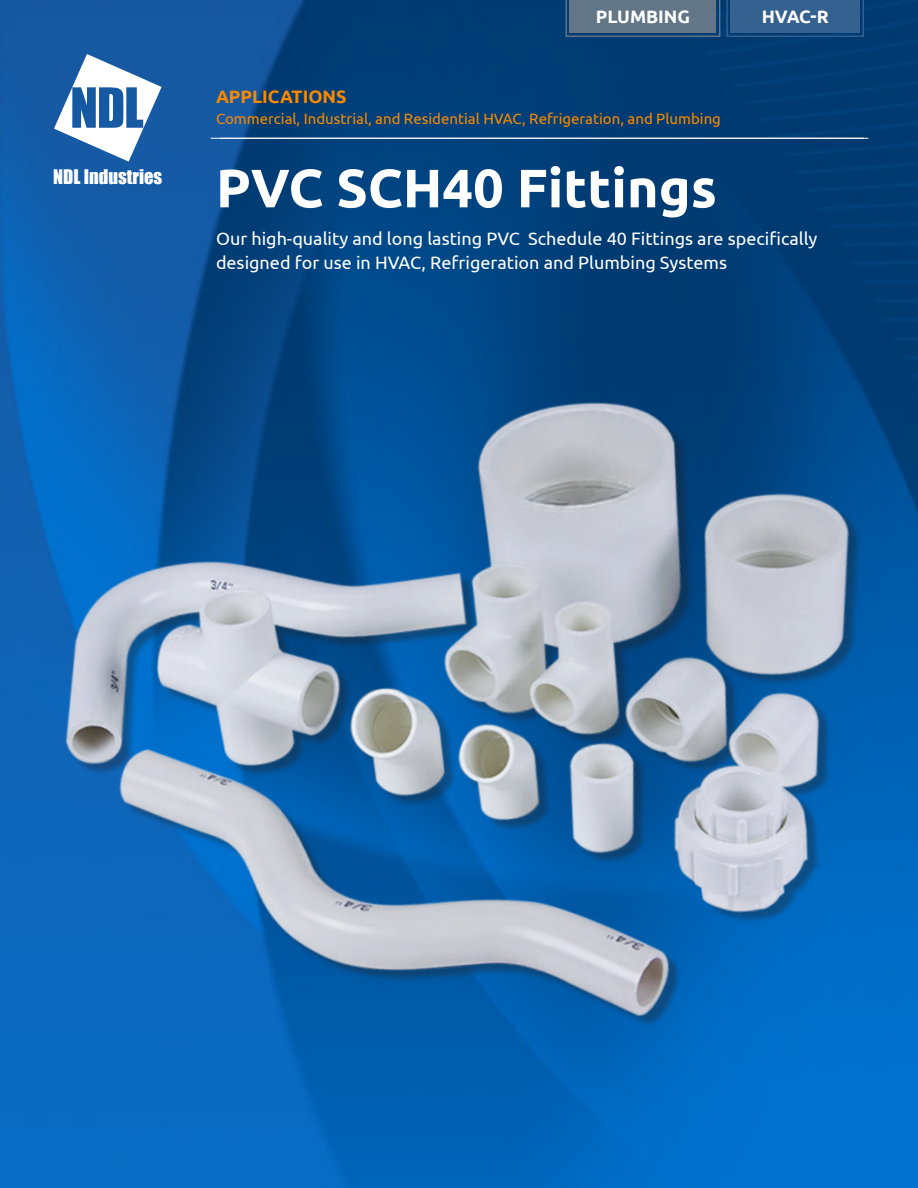
<style>
.page{position:relative;width:918px;height:1188px;background:#fff}
.page>*{position:absolute;margin:0;border:0;box-sizing:border-box;transform-origin:0 0}
.t1{font:700 54px "Ubuntu";color:#fff}
.t2{font:18.45px "Impact";color:#fff}
.t3{font:18px/24px "Ubuntu";color:#fff}
.t4{font:700 18px "Ubuntu";color:#fff}
.t5{font:700 18px "Ubuntu";color:#fa8900}
.t6{font:15px "Ubuntu";color:#fa8900}
</style>
<div class="page">
<img style="left:0;top:0;width:918px;height:1188px">
<hr style="left:211px;top:138px;width:653px;height:1px;background:#fff">
<hr style="left:220px;top:138px;width:648px;height:1px;background:#fff">
<svg style="left:54px;top:54px;width:108px;height:108px"></svg>
<svg style="left:565px;top:0;width:300px;height:38px;background:#426587"></svg>
<img style="left:56px;top:380px;width:810px;height:662px">
<p class="t2" style="left:53px;top:162px;width:111px">NDL Industries</p>
<p class="t4" style="left:596px;top:6px;width:96px">PLUMBING</p>
<p class="t4" style="left:762px;top:6px;width:69px">HVAC-R</p>
<p class="t5" style="left:216px;top:85px;width:132px">APPLICATIONS</p>
<p class="t6" style="left:216px;top:109px;width:506px">Commercial, Industrial, and Residential HVAC, Refrigeration, and Plumbing</p>
<p class="t1" style="left:216px;top:155px;width:502px">PVC SCH40 Fittings</p>
<p class="t3" style="left:216px;top:226px;width:603px">Our high-quality and long lasting PVC Schedule 40 Fittings are specifically designed for use in HVAC, Refrigeration and Plumbing Systems</p>
</div>
